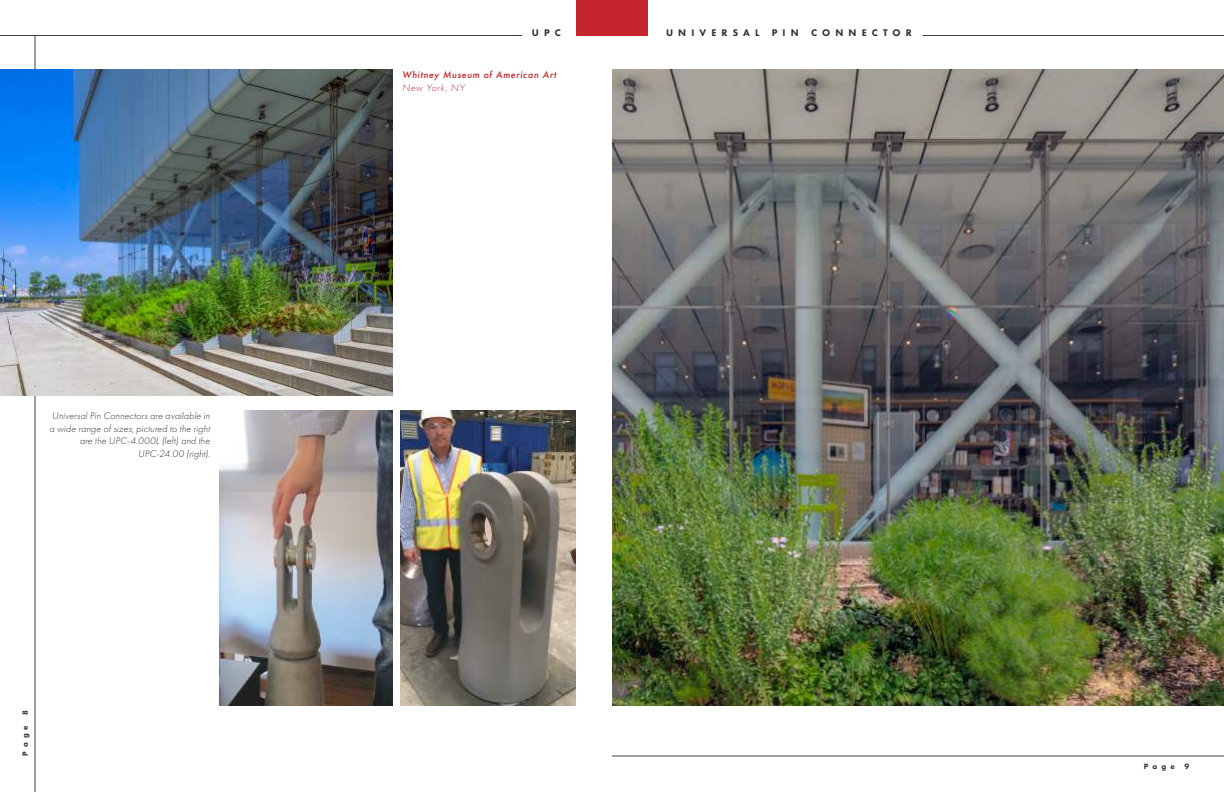
<style>
.page{position:relative;width:1224px;height:792px;background:#fff}
.page>*{position:absolute;margin:0;border:0;box-sizing:border-box;transform-origin:0 0}
.t1{font:italic 300 10px/12.5px "Futura PT";letter-spacing:.01em;color:#2d3334;text-align:right}
.t2{font:italic 500 10px "Futura PT";letter-spacing:.06em;color:#c5252c}
.t3{font:800 10px "Futura PT";letter-spacing:.51em;color:#2d3334}
.t4{font:italic 300 10px "Futura PT";letter-spacing:.06em;color:#c5252c}
.t5{font:800 8px "Futura PT";letter-spacing:.52em;color:#2d3334}
</style>
<div class="page">
<div style="left:576px;top:0;width:72px;height:36px;background:#c5252c"></div>
<hr style="left:35px;top:36px;width:1px;height:756px;background:#444041">
<hr style="left:612px;top:756px;width:612px;height:1px;background:#444041">
<hr style="left:922px;top:35px;width:302px;height:1px;background:#444041">
<hr style="left:0;top:35px;width:522px;height:1px;background:#444041">
<img style="left:0;top:70px;width:393px;height:326px">
<img style="left:401px;top:410px;width:175px;height:296px">
<img style="left:220px;top:410px;width:172px;height:296px">
<img style="left:612px;top:70px;width:612px;height:636px">
<p class="t1" style="left:49px;top:410px;width:162px">Universal Pin Connectors are available in a wide range of sizes; pictured to the right are the UPC-4.000L (left) and the UPC-24.00 (right).</p>
<p class="t5" style="left:20px;top:756px;width:47px;rotate:-90deg">Page 8</p>
<p class="t3" style="left:532px;top:26px;width:31px">UPC</p>
<p class="t3" style="left:666px;top:26px;width:247px">UNIVERSAL PIN CONNECTOR</p>
<p class="t2" style="left:402px;top:69px;width:156px">Whitney Museum of American Art</p>
<p class="t4" style="left:402px;top:82px;width:64px">New York, NY</p>
<p class="t5" style="left:1144px;top:761px;width:47px">Page 9</p>
</div>
